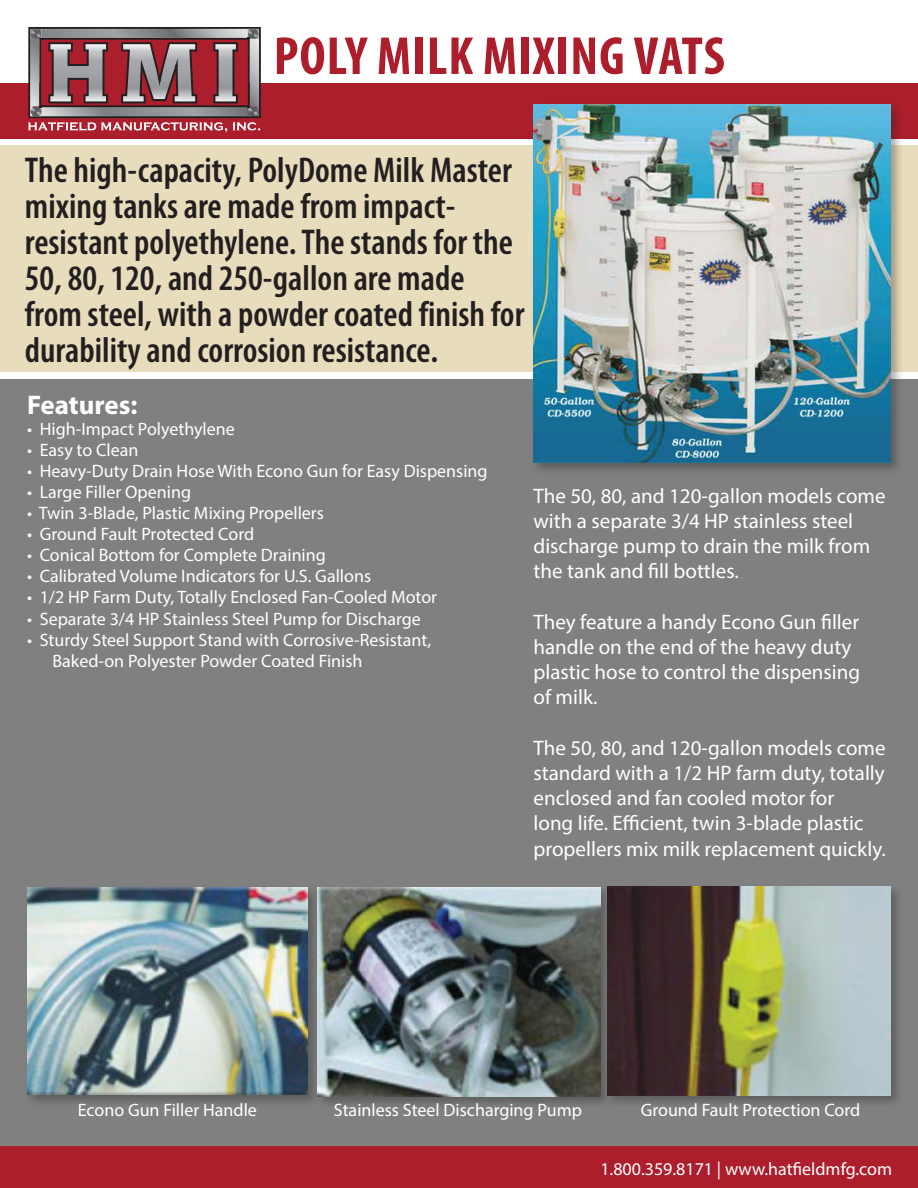
<style>
.page{position:relative;width:918px;height:1188px;background:#fff}
.page>*{position:absolute;margin:0;border:0;box-sizing:border-box;transform-origin:0 0}
.t1{font:700 condensed 54px "Myriad Pro";letter-spacing:.02em;color:#ac1e2c}
.t2{font:600 condensed 36px/36px "Myriad Pro";color:#231f20}
.t3{font:700 27px "Myriad Pro";color:#fff}
.t4{font:21px/25.2px "Myriad Pro";color:#fff}
.t5{font:18px/21px "Myriad Pro";color:#fff}
</style>
<div class="page">
<div style="left:0;top:145px;width:918px;height:227px;background:#e7dcbb"></div>
<div style="left:0;top:83px;width:918px;height:55px;background:#ac1e2c"></div>
<svg style="left:28px;top:27px;width:233px;height:106px"></svg>
<div style="left:0;top:379px;width:918px;height:809px;background:#7f807f"></div>
<div style="left:0;top:1146px;width:918px;height:42px;background:#ac1e2c"></div>
<div style="left:530px;top:102px;width:374px;height:374px;background:#231f20;opacity:.35"></div>
<img style="left:533px;top:105px;width:358px;height:357px">
<div style="left:24px;top:885px;width:297px;height:223px;background:#231f20;opacity:.35"></div>
<img style="left:27px;top:888px;width:281px;height:207px">
<div style="left:605px;top:883px;width:299px;height:225px;background:#231f20;opacity:.35"></div>
<img style="left:614px;top:886px;width:277px;height:209px">
<div style="left:314px;top:885px;width:300px;height:225px;background:#231f20;opacity:.35"></div>
<img style="left:317px;top:888px;width:283px;height:209px">
<h1 class="t1" style="left:274px;top:22px;width:453px">POLY MILK MIXING VATS</h1>
<p class="t2" style="left:25px;top:151px;width:501px">The high-capacity, PolyDome Milk Master mixing tanks are made from impact&shy;resistant polyethylene. The stands for the 50, 80, 120, and 250-gallon are made from steel, with a powder coated finish for durability and corrosion resistance.</p>
<h3 class="t3" style="left:27px;top:388px;width:112px">Features:</h3>
<p class="t5" style="left:27px;top:419px;width:209px">• High-Impact Polyethylene</p>
<p class="t5" style="left:27px;top:440px;width:113px">• Easy to Clean</p>
<p class="t5" style="left:27px;top:461px;width:462px">• Heavy-Duty Drain Hose With Econo Gun for Easy Dispensing</p>
<p class="t5" style="left:27px;top:482px;width:166px">• Large Filler Opening</p>
<p class="t5" style="left:27px;top:503px;width:298px">• Twin 3-Blade, Plastic Mixing Propellers</p>
<p class="t5" style="left:27px;top:524px;width:229px">• Ground Fault Protected Cord</p>
<p class="t5" style="left:27px;top:545px;width:300px">• Conical Bottom for Complete Draining</p>
<p class="t5" style="left:27px;top:566px;width:346px">• Calibrated Volume Indicators for U.S. Gallons</p>
<p class="t5" style="left:27px;top:587px;width:412px">• 1/2 HP Farm Duty, Totally Enclosed Fan-Cooled Motor</p>
<p class="t5" style="left:27px;top:608px;width:395px">• Separate 3/4 HP Stainless Steel Pump for Discharge</p>
<p class="t5" style="left:53px;top:629px;width:380px;text-indent:-26px">• Sturdy Steel Support Stand with Corrosive-Resistant,<br>Baked-on Polyester Powder Coated Finish</p>
<p class="t4" style="left:534px;top:483px;width:354px">The 50, 80, and 120-gallon models come with a separate 3/4 HP stainless steel discharge pump to drain the milk from the tank and fill bottles.</p>
<p class="t4" style="left:534px;top:609px;width:328px">They feature a handy Econo Gun filler handle on the end of the heavy duty plastic hose to control the dispensing of milk.</p>
<p class="t4" style="left:534px;top:735px;width:354px">The 50, 80, and 120-gallon models come standard with a 1/2 HP farm duty, totally enclosed and fan cooled motor for<br>long life. Efficient, twin 3-blade plastic propellers mix milk replacement quickly.</p>
<p class="t5" style="left:78px;top:1099px;width:181px">Econo Gun Filler Handle</p>
<p class="t5" style="left:334px;top:1099px;width:250px">Stainless Steel Discharging Pump</p>
<p class="t5" style="left:641px;top:1099px;width:221px">Ground Fault Protection Cord</p>
<p class="t5" style="left:600px;top:1158px;width:293px">1.800.359.8171 | www.hatfieldmfg.com</p>
</div>
